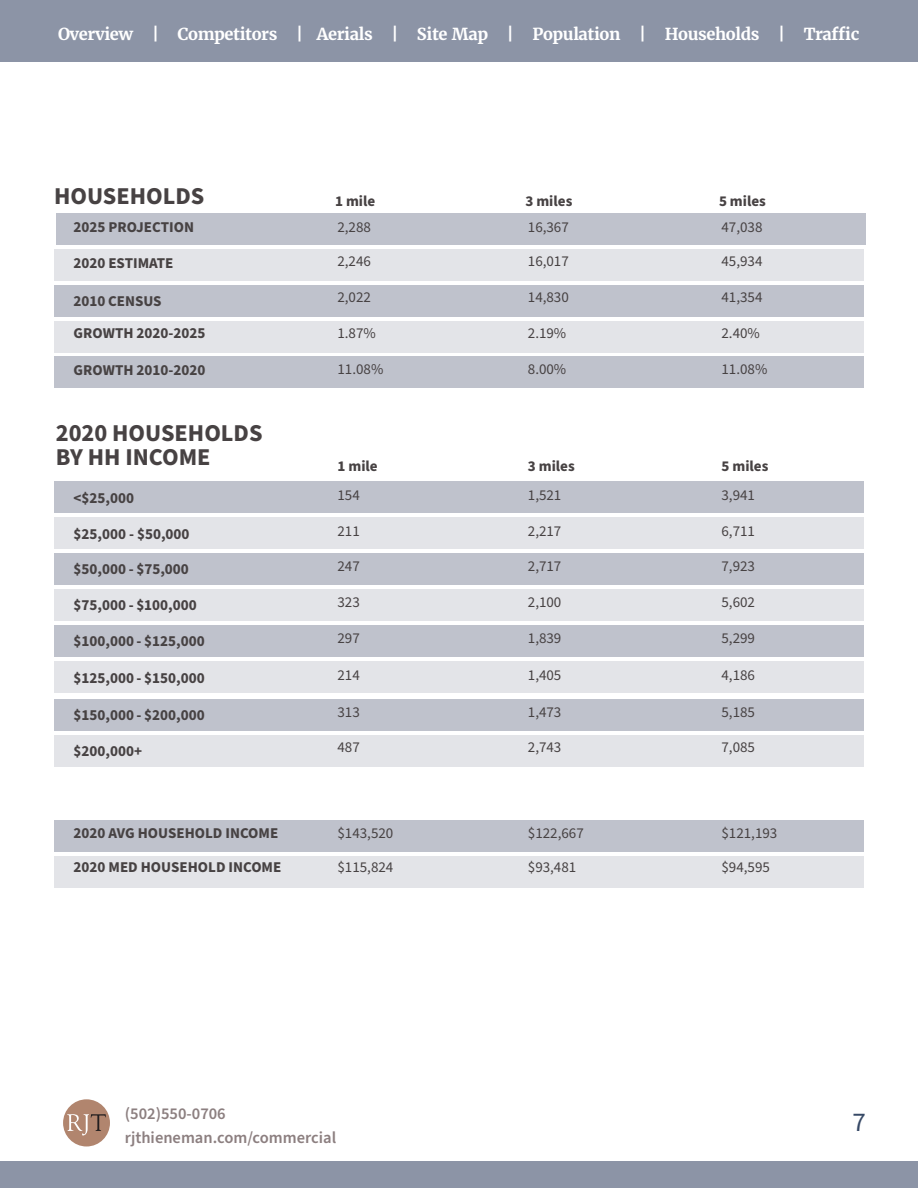
<style>
.page{position:relative;width:918px;height:1188px;background:#fff}
.page>*{position:absolute;margin:0;border:0;box-sizing:border-box;transform-origin:0 0}
.t1{font:27px "Source Sans Pro";color:#374966}
.t2{font:700 24.15px/23.7px "Source Sans Pro";color:#474243}
.t3{font:700 16.5px "Merriweather";letter-spacing:-.025em;color:#fff}
.t4{font:600 16.5px "Source Sans Pro";color:#8c7f80}
.t5{font:700 15px "Source Sans Pro";color:#474243}
.t6{font:15px "Source Sans Pro";color:#474243}
</style>
<div class="page">
<div style="left:0;top:0;width:918px;height:62px;background:#8c94a6"></div>
<div style="left:54px;top:820px;width:810px;height:32px;background:#bfc2cc"></div>
<div style="left:54px;top:856px;width:810px;height:31px;background:#e3e4e8"></div>
<div style="left:56px;top:213px;width:810px;height:32px;background:#bfc2cc"></div>
<div style="left:54px;top:285px;width:810px;height:32px;background:#bfc2cc"></div>
<div style="left:54px;top:357px;width:810px;height:31px;background:#bfc2cc"></div>
<div style="left:54px;top:249px;width:810px;height:32px;background:#e3e4e8"></div>
<div style="left:54px;top:321px;width:810px;height:31px;background:#e3e4e8"></div>
<div style="left:54px;top:482px;width:810px;height:31px;background:#bfc2cc"></div>
<div style="left:54px;top:554px;width:810px;height:31px;background:#bfc2cc"></div>
<div style="left:54px;top:626px;width:810px;height:31px;background:#bfc2cc"></div>
<div style="left:54px;top:699px;width:810px;height:32px;background:#bfc2cc"></div>
<div style="left:54px;top:518px;width:810px;height:31px;background:#e3e4e8"></div>
<div style="left:54px;top:590px;width:810px;height:31px;background:#e3e4e8"></div>
<div style="left:54px;top:662px;width:810px;height:31px;background:#e3e4e8"></div>
<div style="left:54px;top:735px;width:810px;height:32px;background:#e3e4e8"></div>
<div style="left:0;top:1161px;width:918px;height:27px;background:#8c94a6"></div>
<div style="left:63px;top:1099px;width:47px;height:47px;background:#b1856e;border-radius:50%"></div>
<svg style="left:67px;top:1114px;width:39px;height:21px"></svg>
<p class="t3" style="left:58px;top:24px;width:803px">Overview | Competitors | Aerials | Site Map | Population | Households | Traffic</p>
<p class="t2" style="left:54px;top:185px;width:152px">HOUSEHOLDS</p>
<p class="t5" style="left:335px;top:191px;width:42px">1 mile</p>
<p class="t5" style="left:526px;top:191px;width:48px">3 miles</p>
<p class="t5" style="left:719px;top:191px;width:48px">5 miles</p>
<p class="t5" style="left:74px;top:217px;width:122px">2025 PROJECTION</p>
<p class="t6" style="left:337px;top:217px;width:35px">2,288</p>
<p class="t6" style="left:528px;top:217px;width:43px">16,367</p>
<p class="t6" style="left:721px;top:217px;width:43px">47,038</p>
<p class="t5" style="left:74px;top:252px;width:101px">2020 ESTIMATE</p>
<p class="t6" style="left:337px;top:251px;width:35px">2,246</p>
<p class="t6" style="left:528px;top:251px;width:43px">16,017</p>
<p class="t6" style="left:721px;top:251px;width:43px">45,934</p>
<p class="t5" style="left:74px;top:291px;width:90px">2010 CENSUS</p>
<p class="t6" style="left:337px;top:287px;width:35px">2,022</p>
<p class="t6" style="left:528px;top:287px;width:43px">14,830</p>
<p class="t6" style="left:721px;top:287px;width:43px">41,354</p>
<p class="t5" style="left:74px;top:323px;width:133px">GROWTH 2020-2025</p>
<p class="t6" style="left:337px;top:323px;width:40px">1.87%</p>
<p class="t6" style="left:528px;top:323px;width:40px">2.19%</p>
<p class="t6" style="left:721px;top:323px;width:40px">2.40%</p>
<p class="t5" style="left:74px;top:360px;width:133px">GROWTH 2010-2020</p>
<p class="t6" style="left:337px;top:359px;width:47px">11.08%</p>
<p class="t6" style="left:528px;top:359px;width:40px">8.00%</p>
<p class="t6" style="left:721px;top:359px;width:47px">11.08%</p>
<p class="t2" style="left:56px;top:422px;width:208px">2020 HOUSEHOLDS<br>BY HH INCOME</p>
<p class="t5" style="left:337px;top:456px;width:42px">1 mile</p>
<p class="t5" style="left:528px;top:456px;width:48px">3 miles</p>
<p class="t5" style="left:721px;top:456px;width:48px">5 miles</p>
<p class="t5" style="left:74px;top:488px;width:62px">&lt;$25,000</p>
<p class="t6" style="left:337px;top:485px;width:24px">154</p>
<p class="t6" style="left:528px;top:485px;width:35px">1,521</p>
<p class="t6" style="left:721px;top:485px;width:35px">3,941</p>
<p class="t5" style="left:74px;top:523px;width:117px">$25,000 - $50,000</p>
<p class="t6" style="left:337px;top:521px;width:24px">211</p>
<p class="t6" style="left:528px;top:521px;width:35px">2,217</p>
<p class="t6" style="left:721px;top:521px;width:35px">6,711</p>
<p class="t5" style="left:74px;top:559px;width:117px">$50,000 - $75,000</p>
<p class="t6" style="left:337px;top:556px;width:24px">247</p>
<p class="t6" style="left:528px;top:556px;width:35px">2,717</p>
<p class="t6" style="left:721px;top:556px;width:35px">7,923</p>
<p class="t5" style="left:74px;top:595px;width:125px">$75,000 - $100,000</p>
<p class="t6" style="left:337px;top:592px;width:24px">323</p>
<p class="t6" style="left:528px;top:592px;width:35px">2,100</p>
<p class="t6" style="left:721px;top:592px;width:35px">5,602</p>
<p class="t5" style="left:74px;top:631px;width:133px">$100,000 - $125,000</p>
<p class="t6" style="left:337px;top:628px;width:24px">297</p>
<p class="t6" style="left:528px;top:628px;width:35px">1,839</p>
<p class="t6" style="left:721px;top:628px;width:35px">5,299</p>
<p class="t5" style="left:74px;top:667px;width:133px">$125,000 - $150,000</p>
<p class="t6" style="left:337px;top:665px;width:24px">214</p>
<p class="t6" style="left:528px;top:665px;width:35px">1,405</p>
<p class="t6" style="left:721px;top:665px;width:35px">4,186</p>
<p class="t5" style="left:74px;top:704px;width:133px">$150,000 - $200,000</p>
<p class="t6" style="left:337px;top:702px;width:24px">313</p>
<p class="t6" style="left:528px;top:702px;width:35px">1,473</p>
<p class="t6" style="left:721px;top:702px;width:35px">5,185</p>
<p class="t5" style="left:74px;top:741px;width:70px">$200,000+</p>
<p class="t6" style="left:337px;top:737px;width:24px">487</p>
<p class="t6" style="left:528px;top:737px;width:35px">2,743</p>
<p class="t6" style="left:721px;top:737px;width:35px">7,085</p>
<p class="t5" style="left:74px;top:823px;width:206px">2020 AVG HOUSEHOLD INCOME</p>
<p class="t6" style="left:337px;top:823px;width:57px">$143,520</p>
<p class="t6" style="left:528px;top:823px;width:57px">$122,667</p>
<p class="t6" style="left:721px;top:823px;width:57px">$121,193</p>
<p class="t5" style="left:74px;top:857px;width:209px">2020 MED HOUSEHOLD INCOME</p>
<p class="t6" style="left:337px;top:857px;width:57px">$115,824</p>
<p class="t6" style="left:528px;top:857px;width:50px">$93,481</p>
<p class="t6" style="left:721px;top:857px;width:50px">$94,595</p>
<p class="t4" style="left:125px;top:1102px;width:102px">(502)550-0706</p>
<p class="t4" style="left:125px;top:1126px;width:213px">rjthieneman.com/commercial</p>
<p class="t1" style="left:852px;top:1104px;width:15px">7</p>
</div>
